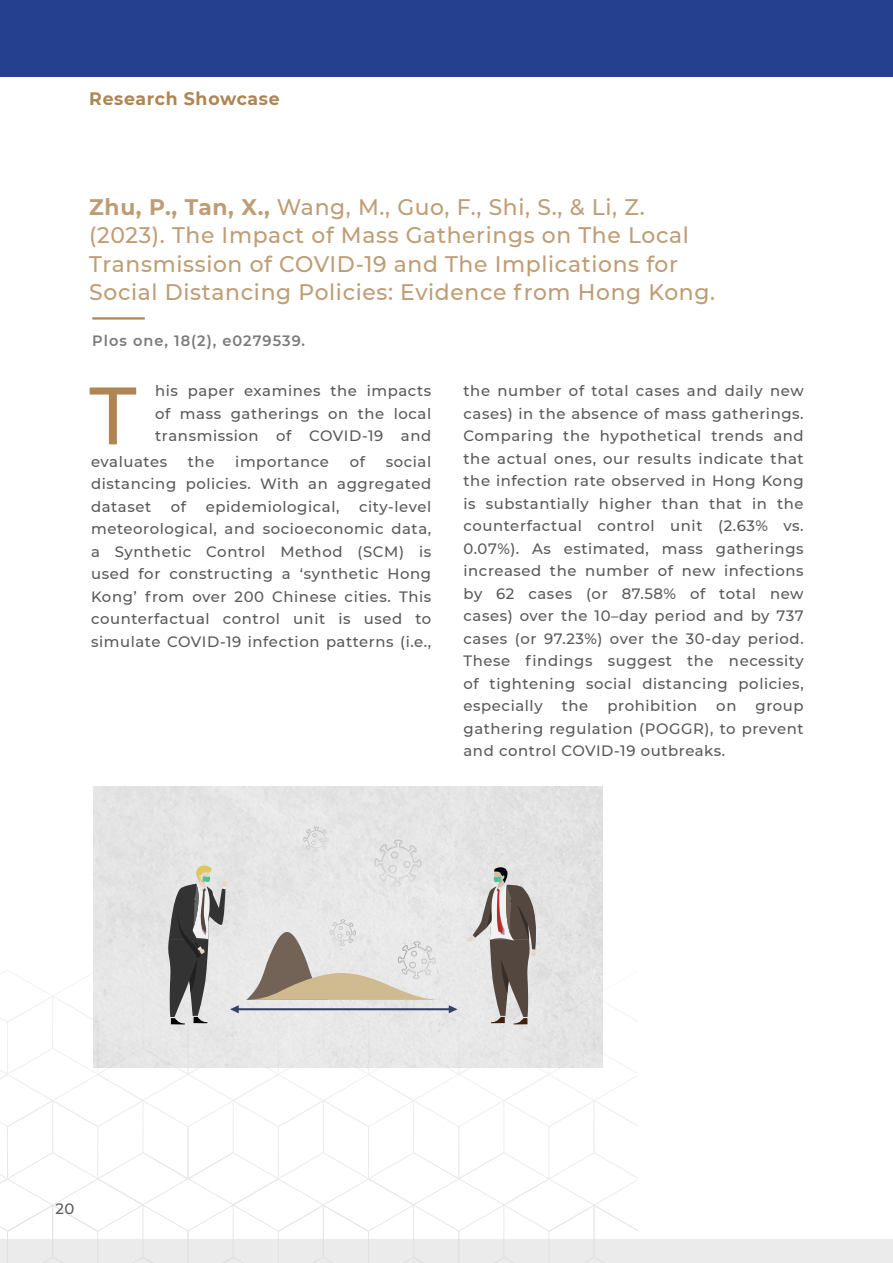
<style>
.page{position:relative;width:893px;height:1263px;background:#fff}
.page>*{position:absolute;margin:0;border:0;box-sizing:border-box;transform-origin:0 0}
.t1{font:500 81.3px "Montserrat";color:#ae8553}
.t2{font:500 22.5px/28.5px "Montserrat";letter-spacing:.03em;color:#be9d76}
.t3{font:700 18px "Montserrat";letter-spacing:.04em;color:#ae8553;scale:.96 1}
.t4{font:500 15px/22.5px "Montserrat";letter-spacing:.04em;color:#58595b;text-align:justify}
.t5{font:600 15px "Montserrat";letter-spacing:.07em;color:#797a7d}
.s1{font-weight:700}
</style>
<div class="page">
<div style="left:0;top:0;width:893px;height:77px;background:#25408f"></div>
<div style="left:0;top:1239px;width:893px;height:24px;background:#ebebec"></div>
<hr style="left:92px;top:317px;width:53px;height:3px;background:#ae8553">
<svg style="left:0;top:826px;width:638px;height:437px"></svg>
<p class="t3" style="left:89px;top:85px;width:200px">Research Showcase</p>
<p class="t2" style="left:89px;top:192px;width:627px"><span class="s1">Zhu, P., Tan, X.,</span> Wang, M., Guo, F., Shi, S., &amp; Li, Z. (2023). The Impact of Mass Gatherings on The Local Transmission of COVID-19 and The Implications for Social Distancing Policies: Evidence from Hong Kong.</p>
<p class="t5" style="left:92px;top:330px;width:214px">Plos one, 18(2), e0279539.</p>
<p class="t1" style="left:89px;top:359px;width:49px">T</p>
<p class="t4" style="left:155px;top:379px;width:278px">his paper examines the impacts of mass gatherings on the local</p>
<p class="t4" style="left:155px;top:424px;width:277px">transmission of COVID-19 and</p>
<p class="t4" style="left:91px;top:449px;width:78px">evaluates</p>
<p class="t4" style="left:188px;top:449px;width:28px">the</p>
<p class="t4" style="left:235px;top:449px;width:95px">importance</p>
<p class="t4" style="left:350px;top:449px;width:17px">of</p>
<p class="t4" style="left:91px;top:449px;width:342px;text-indent:295px">social distancing policies. With an aggregated dataset</p>
<p class="t4" style="left:91px;top:494px;width:342px;text-indent:268px">city-level meteorological, and socioeconomic data, a Synthetic Control Method (SCM) is used for constructing a ‘synthetic Hong Kong’ from over 200 Chinese cities. This counterfactual control unit is used to simulate COVID-19 infection patterns (i.e.,</p>
<p class="t4" style="left:171px;top:494px;width:17px">of</p>
<p class="t4" style="left:206px;top:494px;width:135px">epidemiological,</p>
<p class="t4" style="left:463px;top:379px;width:342px">the number of total cases and daily new cases) in the absence of mass gatherings.<br>Comparing the hypothetical trends and the actual ones, our results indicate that the infection rate observed in Hong Kong is substantially higher than that in the counterfactual control unit (2.63% vs.<br>0.07%). As estimated, mass gatherings increased the number of new infections by 62 cases (or 87.58% of total new cases) over the 10–day period and by 737 cases (or 97.23%) over the 30-day period.<br>These findings suggest the necessity of tightening social distancing policies, especially</p>
<p class="t4" style="left:562px;top:694px;width:28px">the</p>
<p class="t4" style="left:607px;top:694px;width:91px">prohibition</p>
<p class="t4" style="left:716px;top:694px;width:22px">on</p>
<p class="t4" style="left:463px;top:694px;width:342px;text-indent:292px">group gathering regulation (POGGR), to prevent and control COVID-19 outbreaks.</p>
<p class="t4" style="left:55px;top:1196px;width:20px">20</p>
</div>
